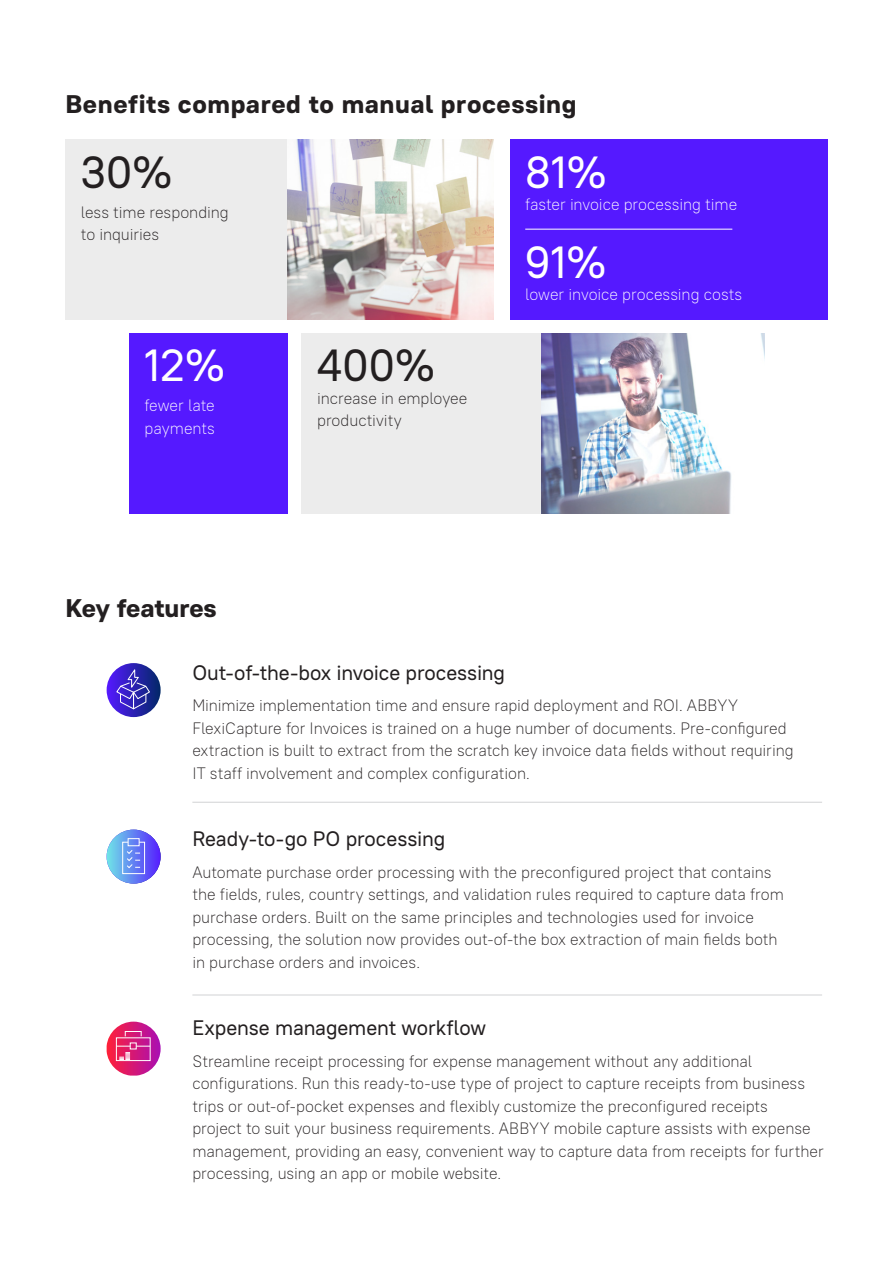
<style>
.page{position:relative;width:893px;height:1263px;background:#fff}
.page>*{position:absolute;margin:0;border:0;box-sizing:border-box;transform-origin:0 0}
.Text_11_15{font:45px "PT Root";color:#fff}
.Text_11_15-2{font:45px "PT Root";color:#231f20}
.WP_Intro_18_24{font:700 25.5px "PT Root";letter-spacing:.02em;color:#231f20}
.WP_Intro_18_24-2{font:700 25.5px "PT Root";letter-spacing:-.005em;color:#231f20}
.H2_Blue{font:21px "PT Root";letter-spacing:-.005em;color:#231f20}
.Text_Bullets{font:21px "PT Root";letter-spacing:-.005em;color:#231f20}
.Text_Bullets-2{font:200 16.5px/22.5px "PT Root";letter-spacing:-.005em;color:#231f20}
.Text_11_15-3{font:200 16.5px/22.5px "PT Root";letter-spacing:-.005em;color:#fff}
.Text_11_15-4{font:200 16.5px/22.5px "PT Root";letter-spacing:-.005em;color:#231f20}
</style>
<div class="page">
<div style="left:65px;top:140px;width:223px;height:180px;background:#ececec"></div>
<div style="left:510px;top:140px;width:318px;height:180px;background:#5519ff"></div>
<div style="left:302px;top:333px;width:240px;height:180px;background:#ececec"></div>
<img style="left:542px;top:333px;width:222px;height:180px">
<img style="left:288px;top:140px;width:206px;height:180px">
<hr style="left:525px;top:229px;width:207px;height:1px;background:#fff">
<div style="left:129px;top:333px;width:159px;height:180px;background:#5519ff"></div>
<hr style="left:192px;top:802px;width:630px;height:1px;background:#d1d2d4">
<svg style="left:107px;top:663px;width:54px;height:54px"></svg>
<svg style="left:116px;top:669px;width:35px;height:41px"></svg>
<svg style="left:107px;top:830px;width:54px;height:53px"></svg>
<div style="left:128px;top:838px;width:12px;height:8px;border:1px solid #fff"></div>
<svg style="left:122px;top:841px;width:23px;height:33px"></svg>
<svg style="left:107px;top:1022px;width:54px;height:53px"></svg>
<hr style="left:192px;top:995px;width:630px;height:1px;background:#d1d2d4">
<p class="WP_Intro_18_24" style="left:65px;top:87px;width:513px">Benefits compared to manual processing</p>
<p class="Text_11_15-2" style="left:81px;top:143px;width:93px">30%</p>
<p class="Text_11_15-4" style="left:81px;top:200px;width:149px">less time responding to inquiries</p>
<p class="Text_11_15" style="left:144px;top:337px;width:82px">12%</p>
<p class="Text_11_15-3" style="left:144px;top:394px;width:72px">fewer late payments</p>
<p class="WP_Intro_18_24-2" style="left:65px;top:591px;width:153px">Key features</p>
<p class="Text_11_15-2" style="left:317px;top:337px;width:120px">400%</p>
<p class="Text_11_15-4" style="left:317px;top:386px;width:152px">increase in employee productivity</p>
<p class="Text_11_15" style="left:525px;top:143px;width:83px">81%</p>
<p class="Text_11_15-3" style="left:525px;top:193px;width:214px">faster invoice processing time</p>
<p class="Text_11_15" style="left:525px;top:233px;width:83px">91%</p>
<p class="Text_11_15-3" style="left:525px;top:283px;width:218px">lower invoice processing costs</p>
<p class="H2_Blue" style="left:192px;top:659px;width:314px">Out-of-the-box invoice processing</p>
<p class="Text_Bullets-2" style="left:192px;top:694px;width:603px">Minimize implementation time and ensure rapid deployment and ROI. ABBYY FlexiCapture for Invoices is trained on a huge number of documents. Pre-configured extraction is built to extract from the scratch key invoice data fields without requiring IT staff involvement and complex configuration.</p>
<p class="H2_Blue" style="left:192px;top:825px;width:254px">Ready-to-go PO processing</p>
<p class="Text_Bullets-2" style="left:192px;top:860px;width:593px">Automate purchase order processing with the preconfigured project that contains the fields, rules, country settings, and validation rules required to capture data from purchase orders. Built on the same principles and technologies used for invoice processing, the solution now provides out-of-the box extraction of main fields both in purchase orders and invoices.</p>
<p class="Text_Bullets" style="left:192px;top:1014px;width:295px">Expense management workflow</p>
<p class="Text_Bullets-2" style="left:192px;top:1049px;width:633px">Streamline receipt processing for expense management without any additional configurations. Run this ready-to-use type of project to capture receipts from business trips or out-of-pocket expenses and flexibly customize the preconfigured receipts<br>project to suit your business requirements. ABBYY mobile capture assists with expense management, providing an easy, convenient way to capture data from receipts for further processing, using an app or mobile website.</p>
</div>
